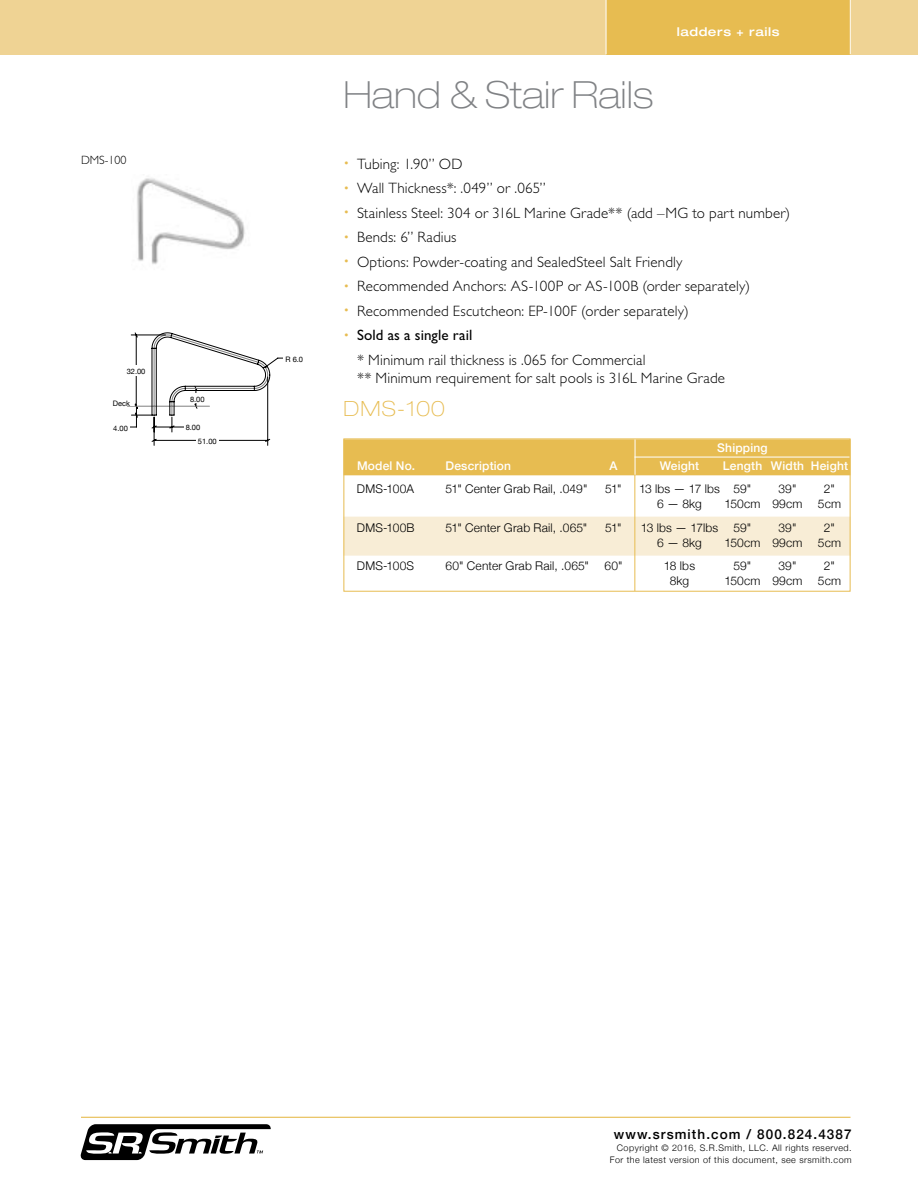
<style>
.page{position:relative;width:918px;height:1188px;background:#fff}
.page>*{position:absolute;margin:0;border:0;box-sizing:border-box;transform-origin:0 0}
.t1{font:100 expanded 37.5px "Helvetica Neue LT Std";color:#808285}
.t2{font:100 expanded 21px "Helvetica Neue LT Std";letter-spacing:.05em;color:#e7bc51}
.t3{font:300 15px/24.5px "Gill Sans Std";letter-spacing:.01em;color:#000}
.t4{font:500 13.5px "Helvetica Neue";letter-spacing:.08em;color:#000}
.t5{font:300 12px "Helvetica Neue";letter-spacing:.015em;color:#000}
.t6{font:500 12px "Helvetica Neue";letter-spacing:.015em;color:#fff}
.t7{font:500 expanded 12px "Helvetica Neue LT Std";letter-spacing:.05em;color:#fff}
.t8{font:300 12px "Gill Sans Std";color:#000}
.t9{font:300 9px/12px "Helvetica Neue";letter-spacing:.05em;color:#000;text-align:right}
.t10{font:7.5px "Helvetica Neue";color:#000}
.t11{font:5.55px "Century Gothic";color:#000}
.t12{font:4.5px "Century Gothic";color:#000}
.s1{font-size:12px;color:#e7bc51}
.s2{font-weight:400}
</style>
<div class="page">
<div style="left:0;top:0;width:918px;height:54px;background:#efd394"></div>
<div style="left:606px;top:0;width:244px;height:54px;background:#e7bc51"></div>
<hr style="left:606px;top:0;width:1px;height:54px;background:#fff">
<hr style="left:850px;top:0;width:1px;height:54px;background:#fff">
<svg style="left:80px;top:1124px;width:191px;height:36px"></svg>
<hr style="left:81px;top:1117px;width:769px;height:1px;background:#e7bc51">
<div style="left:344px;top:439px;width:506px;height:36px;background:#e7bc51"></div>
<div style="left:344px;top:517px;width:506px;height:39px;background:#f8edd6"></div>
<img style="left:137px;top:178px;width:108px;height:87px">
<svg style="left:127px;top:332px;width:156px;height:114px"></svg>
<hr style="left:635px;top:439px;width:1px;height:36px;background:#fff">
<hr style="left:634px;top:457px;width:216px;height:1px;background:#fff">
<div style="left:344px;top:439px;width:506px;height:153px;border:1px solid #e7bc51"></div>
<hr style="left:634px;top:475px;width:1px;height:116px;background:#e7bc51">
<div style="left:125px;top:365px;width:22px;height:10px;background:#fff"></div>
<div style="left:196px;top:435px;width:23px;height:11px;background:#fff"></div>
<div style="left:110px;top:397px;width:23px;height:9px;background:#fff"></div>
<div style="left:112px;top:422px;width:17px;height:10px;background:#fff"></div>
<div style="left:184px;top:422px;width:18px;height:10px;background:#fff"></div>
<div style="left:188px;top:393px;width:18px;height:10px;background:#fff"></div>
<p class="t8" style="left:81px;top:153px;width:47px">DMS-100</p>
<p class="t11" style="left:129px;top:366px;width:15px">32.00</p>
<p class="t10" style="left:127px;top:366px;width:20px">32.00</p>
<p class="t11" style="left:191px;top:394px;width:12px">8.00</p>
<p class="t10" style="left:190px;top:394px;width:16px">8.00</p>
<p class="t10" style="left:113px;top:398px;width:19px">Deck</p>
<p class="t10" style="left:113px;top:423px;width:16px">4.00</p>
<p class="t10" style="left:186px;top:422px;width:16px">8.00</p>
<p class="t12" style="left:119px;top:400px;width:13px">DECK</p>
<p class="t11" style="left:114px;top:423px;width:12px">4.00</p>
<p class="t11" style="left:188px;top:423px;width:12px">8.00</p>
<p class="t11" style="left:200px;top:437px;width:15px">51.00</p>
<p class="t10" style="left:198px;top:436px;width:20px">51.00</p>
<p class="t11" style="left:289px;top:354px;width:16px">R6.00</p>
<p class="t10" style="left:285px;top:354px;width:19px">R 6.0</p>
<h1 class="t1" style="left:344px;top:72px;width:311px">Hand &amp; Stair Rails</h1>
<p class="t7" style="left:677px;top:24px;width:104px">ladders + rails</p>
<p class="t3" style="left:344px;top:152px;width:121px"><span class="s1">•</span> Tubing: 1.90” OD</p>
<p class="t3" style="left:344px;top:176px;width:204px"><span class="s1">•</span> Wall Thickness*: .049” or .065”</p>
<p class="t3" style="left:344px;top:201px;width:448px"><span class="s1">•</span> Stainless Steel: 304 or 316L Marine Grade** (add –MG to part number)</p>
<p class="t3" style="left:344px;top:225px;width:115px"><span class="s1">•</span> Bends: 6” Radius</p>
<p class="t3" style="left:344px;top:250px;width:340px"><span class="s1">•</span> Options: Powder-coating and SealedSteel Salt Friendly</p>
<p class="t3" style="left:344px;top:274px;width:408px"><span class="s1">•</span> Recommended Anchors: AS-100P or AS-100B (order separately)</p>
<p class="t3" style="left:344px;top:299px;width:347px"><span class="s1">•</span> Recommended Escutcheon: EP-100F (order separately)</p>
<p class="t3" style="left:357px;top:323px;width:290px;text-indent:-14px"><span class="s1">•</span> <span class="s2">Sold as a single rail<br></span>* Minimum rail thickness is .065 for Commercial</p>
<p class="t3" style="left:357px;top:366px;width:370px">** Minimum requirement for salt pools is 316L Marine Grade</p>
<h2 class="t2" style="left:344px;top:396px;width:103px">DMS-100</h2>
<p class="t6" style="left:717px;top:438px;width:52px">Shipping</p>
<p class="t6" style="left:357px;top:456px;width:60px">Model No.</p>
<p class="t6" style="left:446px;top:456px;width:67px">Description</p>
<p class="t6" style="left:609px;top:456px;width:10px">A</p>
<p class="t6" style="left:660px;top:456px;width:41px">Weight</p>
<p class="t6" style="left:723px;top:456px;width:127px">Length Width Height</p>
<p class="t5" style="left:357px;top:479px;width:58px">DMS-100A</p>
<p class="t5" style="left:445px;top:479px;width:143px">51" Center Grab Rail, .049"</p>
<p class="t5" style="left:605px;top:479px;width:18px">51"</p>
<p class="t5" style="left:639px;top:479px;width:114px">13 lbs — 17 lbs 59"</p>
<p class="t5" style="left:779px;top:479px;width:19px">39"</p>
<p class="t5" style="left:824px;top:479px;width:13px">2"</p>
<p class="t5" style="left:657px;top:494px;width:46px">6 — 8kg</p>
<p class="t5" style="left:724px;top:494px;width:80px">150cm 99cm</p>
<p class="t5" style="left:818px;top:494px;width:25px">5cm</p>
<p class="t5" style="left:357px;top:518px;width:59px">DMS-100B</p>
<p class="t5" style="left:445px;top:518px;width:143px">51" Center Grab Rail, .065"</p>
<p class="t5" style="left:605px;top:518px;width:18px">51"</p>
<p class="t5" style="left:641px;top:518px;width:79px">13 lbs — 17lbs</p>
<p class="t5" style="left:734px;top:518px;width:19px">59"</p>
<p class="t5" style="left:779px;top:518px;width:19px">39"</p>
<p class="t5" style="left:824px;top:518px;width:13px">2"</p>
<p class="t5" style="left:657px;top:533px;width:46px">6 — 8kg</p>
<p class="t5" style="left:724px;top:533px;width:80px">150cm 99cm</p>
<p class="t5" style="left:818px;top:533px;width:25px">5cm</p>
<p class="t5" style="left:357px;top:557px;width:59px">DMS-100S</p>
<p class="t5" style="left:445px;top:557px;width:145px">60" Center Grab Rail, .065"</p>
<p class="t5" style="left:604px;top:557px;width:20px">60"</p>
<p class="t5" style="left:664px;top:557px;width:33px">18 lbs</p>
<p class="t5" style="left:734px;top:557px;width:19px">59"</p>
<p class="t5" style="left:779px;top:557px;width:19px">39"</p>
<p class="t5" style="left:824px;top:557px;width:13px">2"</p>
<p class="t5" style="left:670px;top:572px;width:21px">8kg</p>
<p class="t5" style="left:724px;top:572px;width:80px">150cm 99cm</p>
<p class="t5" style="left:818px;top:572px;width:25px">5cm</p>
<p class="t4" style="left:614px;top:1123px;width:239px">www.srsmith.com / 800.824.4387</p>
<p class="t9" style="left:610px;top:1141px;width:243px">Copyright © 2016, S.R.Smith, LLC. All rights reserved.<br>For the latest version of this document, see srsmith.com</p>
</div>
